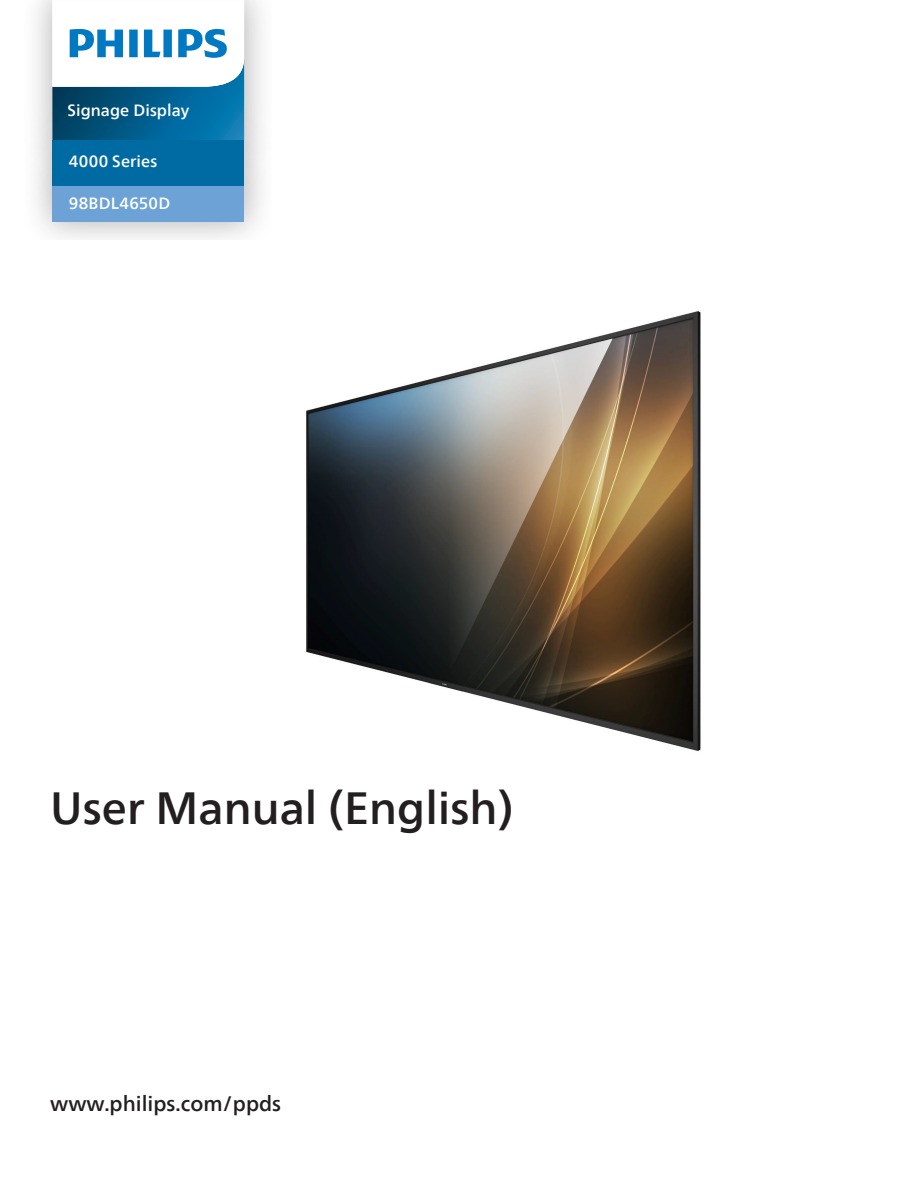
<style>
.page{position:relative;width:918px;height:1188px;background:#fff}
.page>*{position:absolute;margin:0;border:0;box-sizing:border-box;transform-origin:0 0}
.t1{font:500 45px "Neue Frutiger World";color:#231f20}
.t2{font:500 21px "Neue Frutiger World";color:#231f20}
.t3{font:500 16.2px "Neue Frutiger World";letter-spacing:.005em;color:#fff}
</style>
<div class="page">
<img style="left:36px;top:0;width:226px;height:96px">
<svg style="left:52px;top:0;width:192px;height:96px"></svg>
<img style="left:35px;top:96px;width:228px;height:45px">
<div style="left:52px;top:140px;width:192px;height:45px;background:#006ba3"></div>
<div style="left:52px;top:185px;width:192px;height:37px;background:#6ca2d6"></div>
<img style="left:306px;top:311px;width:395px;height:440px">
<p class="t3" style="left:67px;top:97px;width:123px">Signage Display</p>
<p class="t3" style="left:69px;top:148px;width:90px">4000 Series</p>
<p class="t3" style="left:69px;top:190px;width:103px">98BDL4650D</p>
<p class="t1" style="left:50px;top:770px;width:465px">User Manual (English)</p>
<p class="t2" style="left:50px;top:1086px;width:232px">www.philips.com/ppds</p>
</div>
